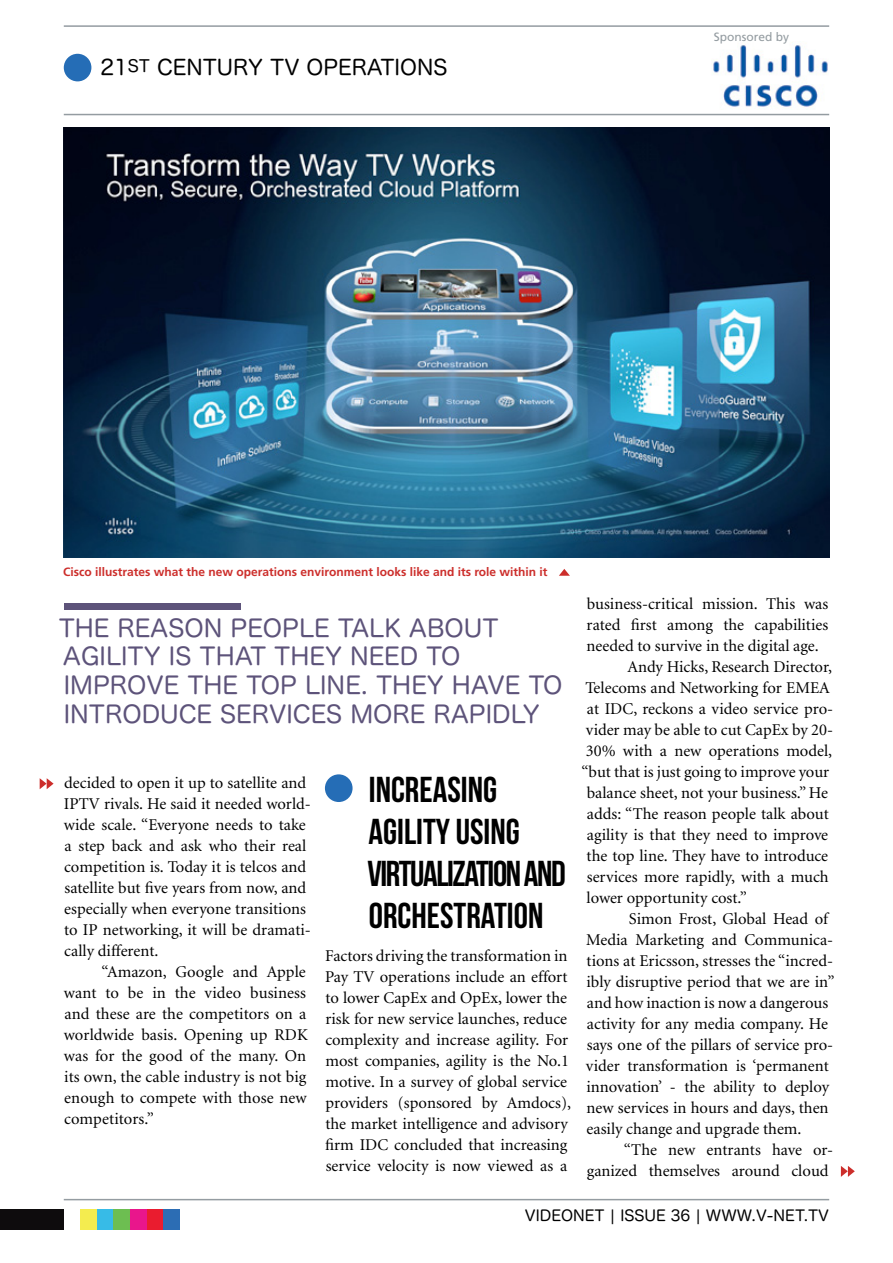
<style>
.page{position:relative;width:893px;height:1263px;background:#fff}
.page>*{position:absolute;margin:0;border:0;box-sizing:border-box;transform-origin:0 0}
.t1{font:36px/42px "Bebas Neue";color:#000}
.t2{font:24px "Hira Maru Pro W4";color:#5d537a}
.t3{font:21px "Hira Maru Pro W4";color:#000}
.t4{font:16.5px/21px "Minion";color:#000}
.t5{font:15px "Hira Maru Pro W4";color:#000}
.t6{font:700 12px "Frutiger";color:#cc2e2b}
.t7{font:12px "Frutiger";color:#949ca1}
</style>
<div class="page">
<hr style="left:64px;top:114px;width:765px;height:1px;background:#949ca1">
<hr style="left:64px;top:25px;width:765px;height:2px;background:#949ca1">
<hr style="left:64px;top:1199px;width:765px;height:1px;background:#949ca1">
<div style="left:0;top:1209px;width:64px;height:20px;background:#0e0c0d"></div>
<div style="left:80px;top:1209px;width:17px;height:20px;background:#f4ec4f"></div>
<div style="left:97px;top:1209px;width:17px;height:20px;background:#37bbe7"></div>
<div style="left:114px;top:1209px;width:16px;height:20px;background:#6dbe51"></div>
<div style="left:130px;top:1209px;width:17px;height:20px;background:#e9168c"></div>
<div style="left:147px;top:1209px;width:16px;height:20px;background:#ea1c2f"></div>
<div style="left:163px;top:1209px;width:17px;height:20px;background:#2c6db4"></div>
<div style="left:64px;top:54px;width:27px;height:27px;background:#256db6;border-radius:50%"></div>
<img style="left:713px;top:45px;width:115px;height:63px">
<div style="left:64px;top:603px;width:177px;height:6px;background:#5d537a"></div>
<img style="left:63px;top:128px;width:766px;height:430px">
<svg style="left:559px;top:569px;width:11px;height:7px"></svg>
<svg style="left:40px;top:778px;width:14px;height:11px"></svg>
<svg style="left:841px;top:1166px;width:14px;height:11px"></svg>
<div style="left:325px;top:774px;width:28px;height:28px;background:#256db6;border-radius:50%"></div>
<p class="t3" style="left:100px;top:49px;width:349px">21<sup>ST</sup> CENTURY TV OPERATIONS</p>
<p class="t7" style="left:714px;top:30px;width:77px">Sponsored by</p>
<p class="t6" style="left:63px;top:564px;width:486px">Cisco illustrates what the new operations environment looks like and its role within it</p>
<h2 class="t2" style="left:59px;top:607px;width:77px">THE REASON</h2>
<h2 class="t2" style="left:231px;top:607px;width:18px">PEOP</h2>
<h2 class="t2" style="left:299px;top:607px;width:165px">LE TALK ABOUT</h2>
<h2 class="t2" style="left:63px;top:636px;width:72px">AGILITY</h2>
<h2 class="t2" style="left:169px;top:636px;width:199px">IS THAT THEY NEED</h2>
<h2 class="t2" style="left:426px;top:636px;width:18px">TO</h2>
<h2 class="t2" style="left:64px;top:664px;width:48px">IMPROVE</h2>
<h2 class="t2" style="left:187px;top:664px;width:77px">THE TOP</h2>
<h2 class="t2" style="left:305px;top:664px;width:183px">LINE. THEY HAVE</h2>
<h2 class="t2" style="left:528px;top:664px;width:18px">TO</h2>
<h2 class="t2" style="left:64px;top:693px;width:18px">INTRODUCE</h2>
<h2 class="t2" style="left:220px;top:693px;width:17px">SERVICES</h2>
<h2 class="t2" style="left:350px;top:693px;width:41px">MORE</h2>
<h2 class="t2" style="left:433px;top:693px;width:16px">RAPID</h2>
<h2 class="t2" style="left:511px;top:693px;width:27px">LY</h2>
<p class="t4" style="left:64px;top:773px;width:249px">decided to open it up to satellite and IPTV rivals. He said it needed world&shy;wide scale. “Everyone needs to take a step back and ask who their real competition is. Today it is telcos and satellite but five years from now, and especially when everyone transitions to IP networking, it will be dramati&shy;cally different.</p>
<p class="t4" style="left:64px;top:962px;width:246px;text-align:justify;text-indent:38px">“Amazon, Google and Apple want to be in the video business and these are the competitors on a worldwide basis. Opening up RDK was for the good of the many. On its own, the cable industry is not big enough to compete with those new competitors.”</p>
<h1 class="t1" style="left:367px;top:768px;width:184px">INCREASING<br>AGILITY USING<br>VIRTUALIZATION AND<br>ORCHESTRATION</h1>
<p class="t4" style="left:325px;top:946px;width:248px">Factors driving the transformation in Pay TV operations include an effort to lower CapEx and OpEx, lower the risk for new service launches, reduce complexity and increase agility. For most companies, agility is the No.1 motive. In a survey of global service providers (sponsored by Amdocs), the market intelligence and advisory firm IDC concluded that increasing service velocity is now viewed as a</p>
<p class="t4" style="left:587px;top:594px;width:243px">business-critical mission. This was</p>
<p class="t4" style="left:586px;top:615px;width:243px">rated first among the capabilities</p>
<p class="t4" style="left:587px;top:636px;width:234px">needed to survive in the digital age.</p>
<p class="t4" style="left:627px;top:657px;width:206px">Andy Hicks, Research Director,</p>
<p class="t4" style="left:586px;top:678px;width:246px">Telecoms and Networking for EMEA</p>
<p class="t4" style="left:587px;top:699px;width:248px">at IDC, reckons a video service pro-</p>
<p class="t4" style="left:586px;top:720px;width:249px">vider may be able to cut CapEx by 20-</p>
<p class="t4" style="left:586px;top:741px;width:248px">30% with a new operations model,</p>
<p class="t4" style="left:581px;top:762px;width:250px">“but that is just going to improve your</p>
<p class="t4" style="left:587px;top:783px;width:243px">balance sheet, not your business.” He</p>
<p class="t4" style="left:587px;top:804px;width:244px">adds: “The reason people talk about</p>
<p class="t4" style="left:587px;top:825px;width:243px">agility is that they need to improve</p>
<p class="t4" style="left:587px;top:846px;width:243px">the top line. They have to introduce</p>
<p class="t4" style="left:587px;top:867px;width:243px">services more rapidly, with a much</p>
<p class="t4" style="left:587px;top:888px;width:162px">lower opportunity cost.”</p>
<p class="t4" style="left:629px;top:909px;width:201px">Simon Frost, Global Head of</p>
<p class="t4" style="left:586px;top:930px;width:248px">Media Marketing and Communica-</p>
<p class="t4" style="left:587px;top:951px;width:248px">tions at Ericsson, stresses the “incred-</p>
<p class="t4" style="left:586px;top:972px;width:249px">ibly disruptive period that we are in”</p>
<p class="t4" style="left:587px;top:993px;width:243px">and how inaction is now a dangerous</p>
<p class="t4" style="left:587px;top:1014px;width:243px">activity for any media company. He</p>
<p class="t4" style="left:587px;top:1035px;width:248px">says one of the pillars of service pro-</p>
<p class="t4" style="left:586px;top:1056px;width:244px">vider transformation is ‘permanent</p>
<p class="t4" style="left:586px;top:1077px;width:244px">innovation’ - the ability to deploy</p>
<p class="t4" style="left:587px;top:1098px;width:243px">new services in hours and days, then</p>
<p class="t4" style="left:587px;top:1119px;width:216px">easily change and upgrade them.</p>
<p class="t4" style="left:624px;top:1140px;width:211px">“The new entrants have or-</p>
<p class="t4" style="left:587px;top:1161px;width:243px">ganized themselves around cloud</p>
<p class="t5" style="left:525px;top:1202px;width:306px">VIDEONET | ISSUE 36 | WWW.V-NET.TV</p>
</div>
